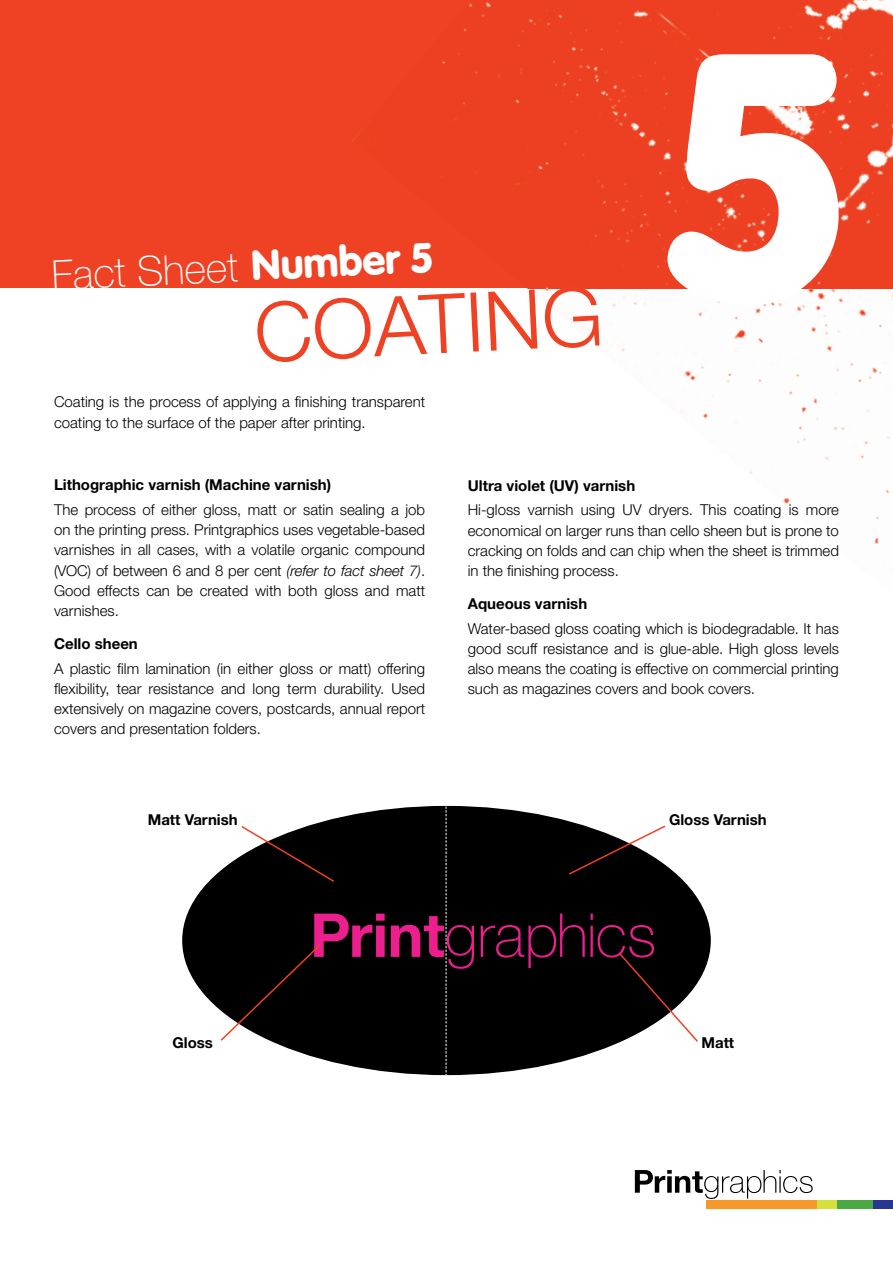
<style>
.page{position:relative;width:893px;height:1263px;background:#fff}
.page>*{position:absolute;margin:0;border:0;box-sizing:border-box;transform-origin:0 0}
.t1{font:900 345px "VAG Rounded";color:#fff}
.t2{font:300 82.5px "Helvetica Neue";color:#ef4123}
.t3{font:100 41.25px "Helvetica Neue";color:#fff}
.t4{font:300 15px/20.2px "Helvetica Neue";color:#000;text-align:justify}
.t5{font:700 15px "Helvetica Neue";color:#000}
.s1{font-family:"VAG Rounded";font-weight:900}
.s2{font-style:italic}
</style>
<div class="page">
<img style="left:526px;top:288px;width:367px;height:256px">
<div style="left:0;top:0;width:893px;height:288px;background:#ef4123"></div>
<img style="left:352px;top:0;width:541px;height:288px">
<svg style="left:635px;top:1170px;width:178px;height:29px"></svg>
<div style="left:872px;top:1201px;width:21px;height:8px;background:#273691"></div>
<div style="left:836px;top:1201px;width:37px;height:8px;background:#4aa942"></div>
<div style="left:816px;top:1201px;width:20px;height:8px;background:#d6e03d"></div>
<div style="left:706px;top:1201px;width:110px;height:8px;background:#f89828"></div>
<div style="left:182px;top:806px;width:529px;height:269px;background:#000;border-radius:50%"></div>
<svg style="left:391px;top:805px;width:83px;height:271px"></svg>
<svg style="left:240px;top:824px;width:94px;height:58px"></svg>
<svg style="left:569px;top:824px;width:98px;height:51px"></svg>
<svg style="left:219px;top:913px;width:166px;height:129px"></svg>
<svg style="left:481px;top:913px;width:218px;height:130px"></svg>
<h3 class="t3" style="left:50px;top:252px;width:382px;rotate:-3deg">Fact Sheet <span class="s1">Number 5</span></h3>
<h2 class="t2" style="left:252px;top:283px;width:350px;rotate:-3deg">COATING</h2>
<p class="t4" style="left:54px;top:391px;width:373px">Coating is the process of applying a finishing transparent coating to the surface of the paper after printing.</p>
<h1 class="t1" style="left:667px;top:-30px;width:174px">5</h1>
<p class="t5" style="left:54px;top:476px;width:279px">Lithographic varnish (Machine varnish)</p>
<p class="t4" style="left:54px;top:499px;width:373px">The process of either gloss, matt or satin sealing a job on the printing press. Printgraphics uses vegetable-based varnishes in all cases, with a volatile organic compound (VOC) of between 6 and 8 per cent <span class="s2">(refer to fact sheet 7)</span>.<br>Good effects can be created with both gloss and matt varnishes.</p>
<p class="t5" style="left:54px;top:634px;width:85px">Cello sheen</p>
<p class="t4" style="left:54px;top:658px;width:373px">A plastic film lamination (in either gloss or matt) offering flexibility, tear resistance and long term durability. Used extensively on magazine covers, postcards, annual report covers and presentation folders.</p>
<p class="t5" style="left:468px;top:476px;width:169px">Ultra violet (UV) varnish</p>
<p class="t4" style="left:468px;top:499px;width:373px">Hi-gloss varnish using UV dryers. This coating is more economical on larger runs than cello sheen but is prone to cracking on folds and can chip when the sheet is trimmed in the finishing process.</p>
<p class="t5" style="left:468px;top:594px;width:121px">Aqueous varnish</p>
<p class="t4" style="left:468px;top:618px;width:373px">Water-based gloss coating which is biodegradable. It has good scuff resistance and is glue-able. High gloss levels also means the coating is effective on commercial printing such as magazines covers and book covers.</p>
<p class="t5" style="left:148px;top:810px;width:91px">Matt Varnish</p>
<p class="t5" style="left:669px;top:810px;width:99px">Gloss Varnish</p>
<p class="t5" style="left:172px;top:1034px;width:42px">Gloss</p>
<p class="t5" style="left:701px;top:1034px;width:34px">Matt</p>
</div>
